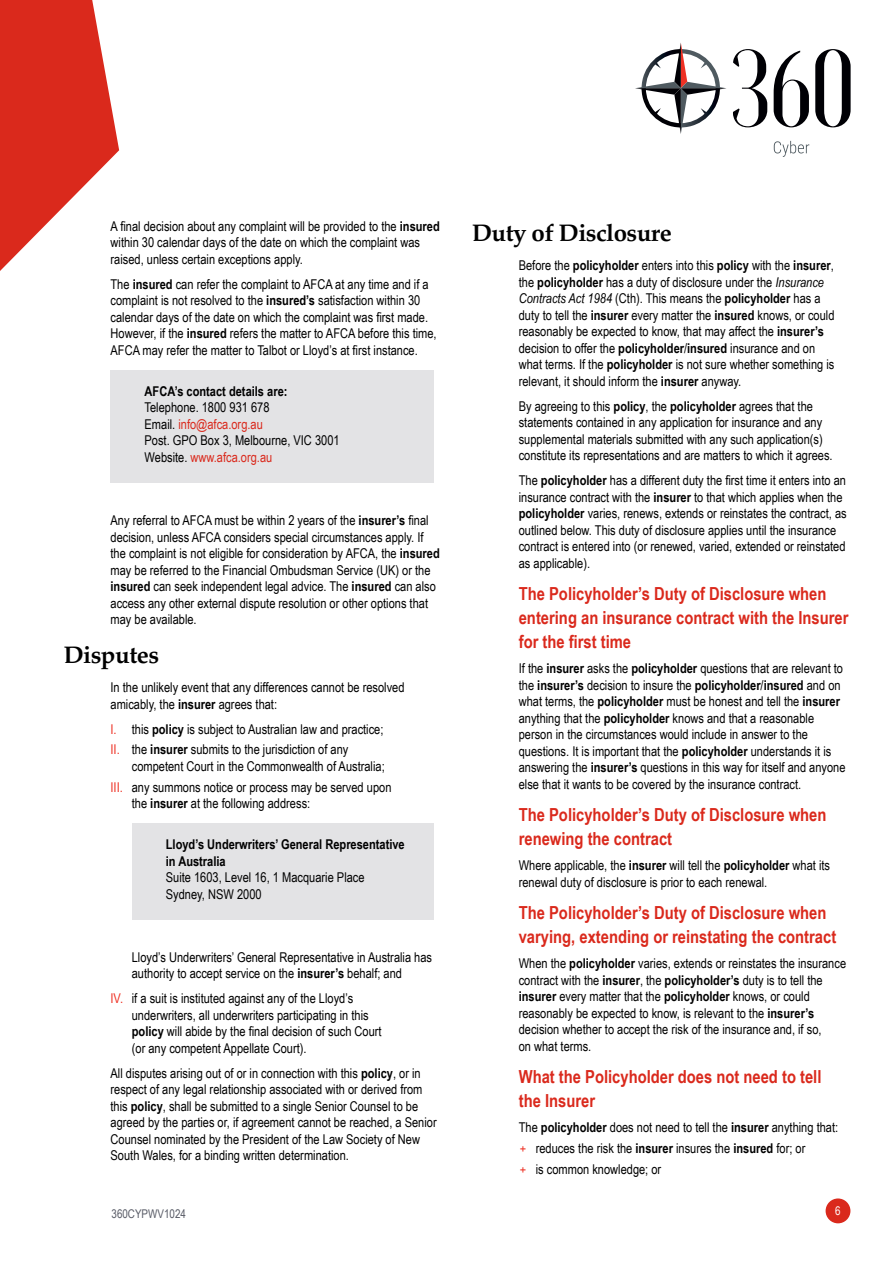
<style>
.page{position:relative;width:893px;height:1263px;background:#fff}
.page>*{position:absolute;margin:0;border:0;box-sizing:border-box;transform-origin:0 0}
.t1{font:700 24px "Palatino";letter-spacing:-.02em;color:#000}
.t2{font:700 18px/24px "Arial Narrow";color:#da291c}
.t3{font:13.5px/16.5px "Arial Narrow";color:#000}
.t4{font:700 13.5px/16.5px "Arial Narrow";color:#000}
.t5{font:12px "Arial Narrow";color:#585b66}
.t6{font:12px "Arial Narrow";color:#fff}
.s1{font-weight:700}
.s2{color:#da291c}
.s3{color:#ee3124}
.s4{font-style:italic}
</style>
<div class="page">
<svg style="left:0;top:0;width:119px;height:271px"></svg>
<div style="left:826px;top:1198px;width:24px;height:25px;background:#da291c;border-radius:50%"></div>
<svg style="left:774px;top:51px;width:35px;height:76px"></svg>
<svg style="left:815px;top:49px;width:36px;height:78px"></svg>
<svg style="left:733px;top:49px;width:34px;height:78px"></svg>
<svg style="left:774px;top:141px;width:35px;height:16px"></svg>
<svg style="left:635px;top:43px;width:91px;height:91px"></svg>
<div style="left:111px;top:370px;width:323px;height:47px;background:#e3e3e5"></div>
<div style="left:111px;top:403px;width:323px;height:47px;background:#e3e3e5"></div>
<div style="left:111px;top:436px;width:323px;height:47px;background:#e3e3e5"></div>
<div style="left:132px;top:823px;width:302px;height:63px;background:#e3e3e5"></div>
<div style="left:132px;top:873px;width:302px;height:46px;background:#e3e3e5"></div>
<p class="t3" style="left:111px;top:217px;width:331px">A final decision about any complaint will be provided to the <span class="s1">insured </span>within 30 calendar days of the date on which the complaint was raised, unless certain exceptions apply.</p>
<p class="t3" style="left:111px;top:275px;width:328px">The <span class="s1">insured</span> can refer the complaint to AFCA at any time and if a complaint is not resolved to the <span class="s1">insured’s</span> satisfaction within 30 calendar days of the date on which the complaint was first made.<br>However, if the <span class="s1">insured</span> refers the matter to AFCA before this time, AFCA may refer the matter to Talbot or Lloyd’s at first instance.</p>
<p class="t4" style="left:145px;top:382px;width:144px">AFCA’s contact details are:</p>
<p class="t3" style="left:145px;top:399px;width:197px">Telephone. 1800 931 678<br>Email. <span class="s2">info@afca.org.au<br></span>Post. GPO Box 3, Melbourne, VIC 3001<br>Website. <span class="s2">www.afca.org.au</span></p>
<p class="t3" style="left:111px;top:512px;width:331px">Any referral to AFCA must be within 2 years of the <span class="s1">insurer’s</span> final decision, unless AFCA considers special circumstances apply. If the complaint is not eligible for consideration by AFCA, the <span class="s1">insured </span>may be referred to the Financial Ombudsman Service (UK) or the <span class="s1">insured</span> can seek independent legal advice. The <span class="s1">insured</span> can also access any other external dispute resolution or other options that may be available.</p>
<h1 class="t1" style="left:64px;top:634px;width:97px">Disputes</h1>
<p class="t3" style="left:111px;top:678px;width:296px">In the unlikely event that any differences cannot be resolved amicably, the <span class="s1">insurer</span> agrees that:</p>
<p class="t3" style="left:111px;top:718px;width:274px;line-height:20.7px"><span class="s3">I.</span> this <span class="s1">policy</span> is subject to Australian law and practice;<br><span class="s3">II.</span> the <span class="s1">insurer</span> submits to the jurisdiction of any</p>
<p class="t3" style="left:111px;top:755px;width:282px;line-height:20.7px;text-indent:21px">competent Court in the Commonwealth of Australia;<br><span class="s3">III.</span> any summons notice or process may be served upon</p>
<p class="t3" style="left:132px;top:794px;width:180px">the <span class="s1">insurer</span> at the following address:</p>
<p class="t4" style="left:166px;top:835px;width:240px">Lloyd’s Underwriters’ General Representative in Australia</p>
<p class="t3" style="left:166px;top:868px;width:200px">Suite 1603, Level 16, 1 Macquarie Place<br>Sydney, NSW 2000</p>
<p class="t3" style="left:132px;top:948px;width:302px">Lloyd’s Underwriters’ General Representative in Australia has authority to accept service on the <span class="s1">insurer’s</span> behalf; and</p>
<p class="t3" style="left:132px;top:990px;width:251px;text-indent:-21px"><span class="s3">IV.</span> if a suit is instituted against any of the Lloyd’s underwriters, all underwriters participating in this <span class="s1">policy</span> will abide by the final decision of such Court (or any competent Appellate Court).</p>
<p class="t3" style="left:111px;top:1064px;width:328px">All disputes arising out of or in connection with this <span class="s1">policy</span>, or in respect of any legal relationship associated with or derived from this <span class="s1">policy</span>, shall be submitted to a single Senior Counsel to be agreed by the parties or, if agreement cannot be reached, a Senior Counsel nominated by the President of the Law Society of New South Wales, for a binding written determination.</p>
<p class="t5" style="left:112px;top:1205px;width:76px">360CYPWV1024</p>
<h1 class="t1" style="left:472px;top:212px;width:201px">Duty of Disclosure</h1>
<p class="t3" style="left:519px;top:257px;width:317px">Before the <span class="s1">policyholder</span> enters into this <span class="s1">policy</span> with the <span class="s1">insurer</span>, the <span class="s1">policyholder</span> has a duty of disclosure under the <span class="s4">Insurance Contracts Act 1984</span> (Cth). This means the <span class="s1">policyholder</span> has a duty to tell the <span class="s1">insurer</span> every matter the <span class="s1">insured</span> knows, or could reasonably be expected to know, that may affect the <span class="s1">insurer’s </span>decision to offer the <span class="s1">policyholder</span>/<span class="s1">insured</span> insurance and on what terms. If the <span class="s1">policyholder</span> is not sure whether something is relevant, it should inform the <span class="s1">insurer</span> anyway.</p>
<p class="t3" style="left:519px;top:397px;width:315px">By agreeing to this <span class="s1">policy</span>, the <span class="s1">policyholder</span> agrees that the statements contained in any application for insurance and any supplemental materials submitted with any such application(s) constitute its representations and are matters to which it agrees.</p>
<p class="t3" style="left:519px;top:472px;width:329px">The <span class="s1">policyholder</span> has a different duty the first time it enters into an insurance contract with the <span class="s1">insurer</span> to that which applies when the <span class="s1">policyholder</span> varies, renews, extends or reinstates the contract, as outlined below. This duty of disclosure applies until the insurance contract is entered into (or renewed, varied, extended or reinstated as applicable).</p>
<h2 class="t2" style="left:519px;top:581px;width:331px">The Policyholder’s Duty of Disclosure when entering an insurance contract with the Insurer for the first time</h2>
<p class="t3" style="left:519px;top:660px;width:328px">If the <span class="s1">insurer</span> asks the <span class="s1">policyholder</span> questions that are relevant to the <span class="s1">insurer’s</span> decision to insure the <span class="s1">policyholder</span>/<span class="s1">insured</span> and on what terms, the <span class="s1">policyholder</span> must be honest and tell the <span class="s1">insurer </span>anything that the <span class="s1">policyholder</span> knows and that a reasonable person in the circumstances would include in answer to the questions. It is important that the <span class="s1">policyholder</span> understands it is answering the <span class="s1">insurer’s</span> questions in this way for itself and anyone else that it wants to be covered by the insurance contract.</p>
<h2 class="t2" style="left:519px;top:802px;width:309px">The Policyholder’s Duty of Disclosure when renewing the contract</h2>
<p class="t3" style="left:519px;top:857px;width:313px">Where applicable, the <span class="s1">insurer</span> will tell the <span class="s1">policyholder</span> what its renewal duty of disclosure is prior to each renewal.</p>
<h2 class="t2" style="left:519px;top:900px;width:319px">The Policyholder’s Duty of Disclosure when varying, extending or reinstating the contract</h2>
<p class="t3" style="left:519px;top:955px;width:329px">When the <span class="s1">policyholder</span> varies, extends or reinstates the insurance contract with the <span class="s1">insurer</span>, the <span class="s1">policyholder’s</span> duty is to tell the <span class="s1">insurer</span> every matter that the <span class="s1">policyholder</span> knows, or could reasonably be expected to know, is relevant to the <span class="s1">insurer’s </span>decision whether to accept the risk of the insurance and, if so,<br>on what terms.</p>
<h2 class="t2" style="left:519px;top:1064px;width:304px">What the Policyholder does not need to tell the Insurer</h2>
<p class="t3" style="left:519px;top:1117px;width:321px;line-height:20.7px">The <span class="s1">policyholder</span> does not need to tell the <span class="s1">insurer</span> anything that: <span class="s3">+</span> reduces the risk the <span class="s1">insurer</span> insures the <span class="s1">insured</span> for; or<br><span class="s3">+</span> is common knowledge; or</p>
<p class="t6" style="left:835px;top:1202px;width:7px">6</p>
</div>
